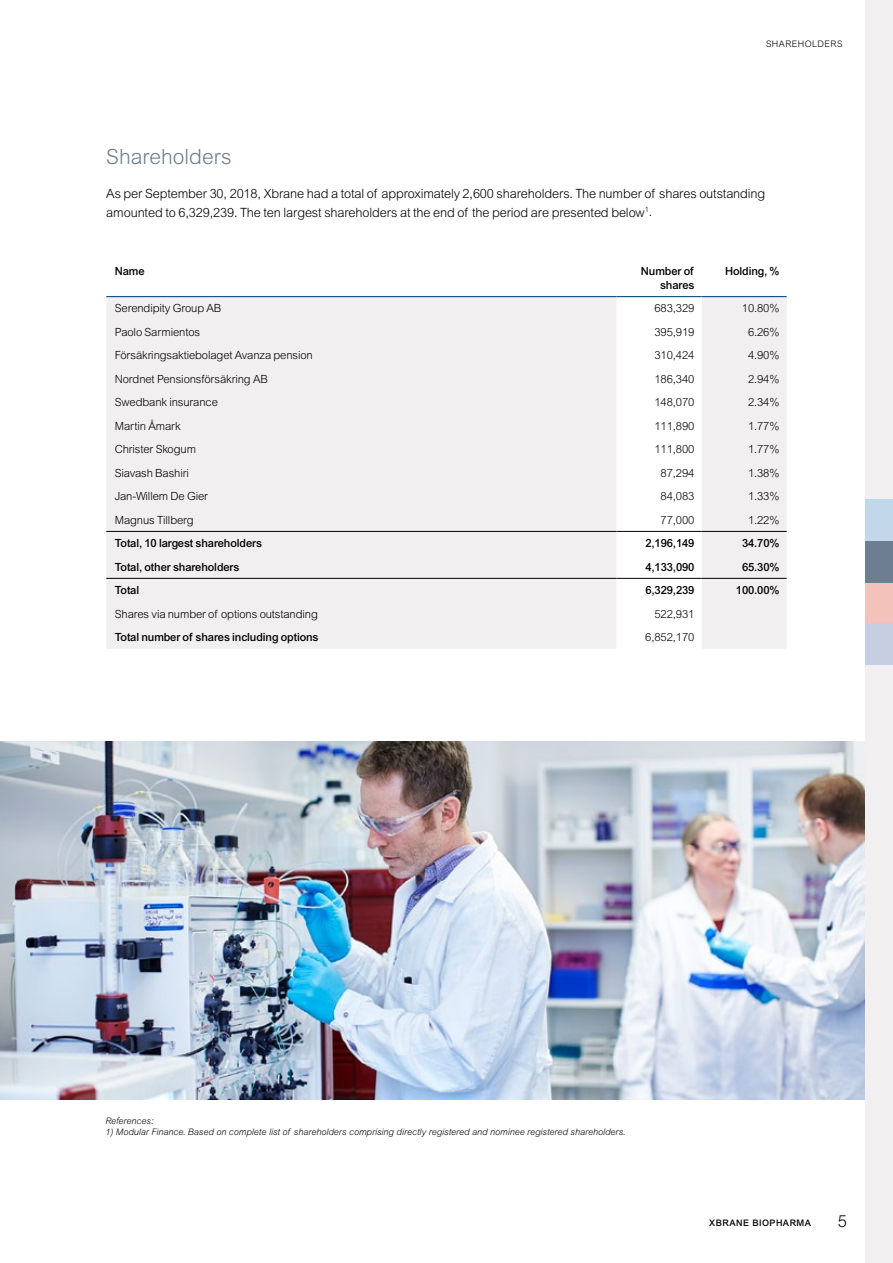
<style>
.page{position:relative;width:893px;height:1263px;background:#fff}
.page>*{position:absolute;margin:0;border:0;box-sizing:border-box;transform-origin:0 0}
.t1{font:300 21px "Arial MT Std";color:#6c7e8f}
.t2{font:300 16.5px "Arial MT Std";color:#000}
.t3{font:300 12.75px/18px "Arial MT Std";letter-spacing:-.01em;color:#000}
.t4{font:300 11.25px "Arial MT Std";letter-spacing:-.01em;color:#000}
.t5{font:500 11.25px/13.5px "Arial MT Std";letter-spacing:-.01em;color:#000;text-align:right}
.t6{font:italic 300 9px "Arial MT Std";color:#000}
.t7{font:500 9px "Arial MT Std";letter-spacing:.05em;color:#000}
.t8{font:300 9px "Arial MT Std";letter-spacing:.05em;color:#000}
</style>
<div class="page">
<img style="left:1px;top:742px;width:864px;height:358px">
<div style="left:865px;top:0;width:28px;height:1263px;background:#f1efef"></div>
<div style="left:865px;top:582px;width:28px;height:42px;background:#f3c2bb"></div>
<div style="left:865px;top:624px;width:28px;height:41px;background:#c7cee2"></div>
<div style="left:865px;top:500px;width:28px;height:41px;background:#c2d8e9"></div>
<div style="left:865px;top:541px;width:28px;height:41px;background:#6c7e8f"></div>
<div style="left:106px;top:297px;width:681px;height:352px;background:#f1efef"></div>
<svg style="left:617px;top:297px;width:85px;height:352px"></svg>
<hr style="left:106px;top:296px;width:511px;height:1px;background:#004177">
<hr style="left:617px;top:296px;width:85px;height:1px;background:#004177">
<hr style="left:702px;top:296px;width:85px;height:1px;background:#004177">
<hr style="left:106px;top:578px;width:511px;height:1px;background:#000">
<hr style="left:617px;top:578px;width:85px;height:1px;background:#000">
<hr style="left:702px;top:578px;width:85px;height:1px;background:#000">
<hr style="left:106px;top:531px;width:511px;height:1px;background:#000">
<hr style="left:617px;top:531px;width:85px;height:1px;background:#000">
<hr style="left:702px;top:531px;width:85px;height:1px;background:#000">
<h1 class="t1" style="left:106px;top:145px;width:127px">Shareholders</h1>
<p class="t8" style="left:766px;top:39px;width:78px">SHAREHOLDERS</p>
<p class="t3" style="left:106px;top:185px;width:661px">As per September 30, 2018, Xbrane had a total of approximately 2,600 shareholders. The number of shares outstanding amounted to 6,329,239. The ten largest shareholders at the end of the period are presented below<sup>1</sup>.</p>
<p class="t5" style="left:115px;top:265px;width:31px">Name</p>
<p class="t5" style="left:641px;top:265px;width:55px">Number of shares</p>
<p class="t5" style="left:725px;top:265px;width:56px">Holding, %</p>
<p class="t4" style="left:115px;top:302px;width:108px">Serendipity Group AB</p>
<p class="t4" style="left:654px;top:302px;width:41px">683,329</p>
<p class="t4" style="left:742px;top:302px;width:39px">10.80%</p>
<p class="t4" style="left:115px;top:326px;width:87px">Paolo Sarmientos</p>
<p class="t4" style="left:654px;top:326px;width:41px">395,919</p>
<p class="t4" style="left:748px;top:326px;width:33px">6.26%</p>
<p class="t4" style="left:115px;top:349px;width:200px">Försäkringsaktiebolaget Avanza pension</p>
<p class="t4" style="left:654px;top:349px;width:41px">310,424</p>
<p class="t4" style="left:748px;top:349px;width:33px">4.90%</p>
<p class="t4" style="left:115px;top:373px;width:155px">Nordnet Pensionsförsäkring AB</p>
<p class="t4" style="left:654px;top:373px;width:41px">186,340</p>
<p class="t4" style="left:748px;top:373px;width:33px">2.94%</p>
<p class="t4" style="left:115px;top:396px;width:105px">Swedbank insurance</p>
<p class="t4" style="left:654px;top:396px;width:41px">148,070</p>
<p class="t4" style="left:748px;top:396px;width:33px">2.34%</p>
<p class="t4" style="left:115px;top:419px;width:67px">Martin Åmark</p>
<p class="t4" style="left:654px;top:419px;width:41px">111,890</p>
<p class="t4" style="left:748px;top:419px;width:33px">1.77%</p>
<p class="t4" style="left:115px;top:443px;width:83px">Christer Skogum</p>
<p class="t4" style="left:654px;top:443px;width:41px">111,800</p>
<p class="t4" style="left:748px;top:443px;width:33px">1.77%</p>
<p class="t4" style="left:115px;top:466px;width:76px">Siavash Bashiri</p>
<p class="t4" style="left:661px;top:466px;width:35px">87,294</p>
<p class="t4" style="left:748px;top:466px;width:33px">1.38%</p>
<p class="t4" style="left:115px;top:490px;width:95px">Jan-Willem De Gier</p>
<p class="t4" style="left:661px;top:490px;width:35px">84,083</p>
<p class="t4" style="left:748px;top:490px;width:33px">1.33%</p>
<p class="t4" style="left:115px;top:513px;width:80px">Magnus Tillberg</p>
<p class="t4" style="left:661px;top:513px;width:35px">77,000</p>
<p class="t4" style="left:748px;top:513px;width:33px">1.22%</p>
<p class="t5" style="left:115px;top:536px;width:149px">Total, 10 largest shareholders</p>
<p class="t5" style="left:645px;top:536px;width:50px">2,196,149</p>
<p class="t5" style="left:742px;top:536px;width:39px">34.70%</p>
<p class="t5" style="left:115px;top:560px;width:126px">Total, other shareholders</p>
<p class="t5" style="left:645px;top:560px;width:50px">4,133,090</p>
<p class="t5" style="left:742px;top:560px;width:39px">65.30%</p>
<p class="t5" style="left:115px;top:583px;width:26px">Total</p>
<p class="t5" style="left:645px;top:583px;width:50px">6,329,239</p>
<p class="t5" style="left:736px;top:583px;width:45px">100.00%</p>
<p class="t4" style="left:115px;top:607px;width:205px">Shares via number of options outstanding</p>
<p class="t4" style="left:654px;top:607px;width:41px">522,931</p>
<p class="t5" style="left:115px;top:630px;width:205px">Total number of shares including options</p>
<p class="t4" style="left:645px;top:631px;width:51px">6,852,170</p>
<p class="t6" style="left:105px;top:1115px;width:49px">References:</p>
<p class="t6" style="left:105px;top:1126px;width:521px">1) Modular Finance. Based on complete list of shareholders comprising directly registered and nominee registered shareholders.</p>
<p class="t7" style="left:709px;top:1218px;width:103px">XBRANE BIOPHARMA</p>
<h2 class="t2" style="left:838px;top:1212px;width:11px">5</h2>
</div>
